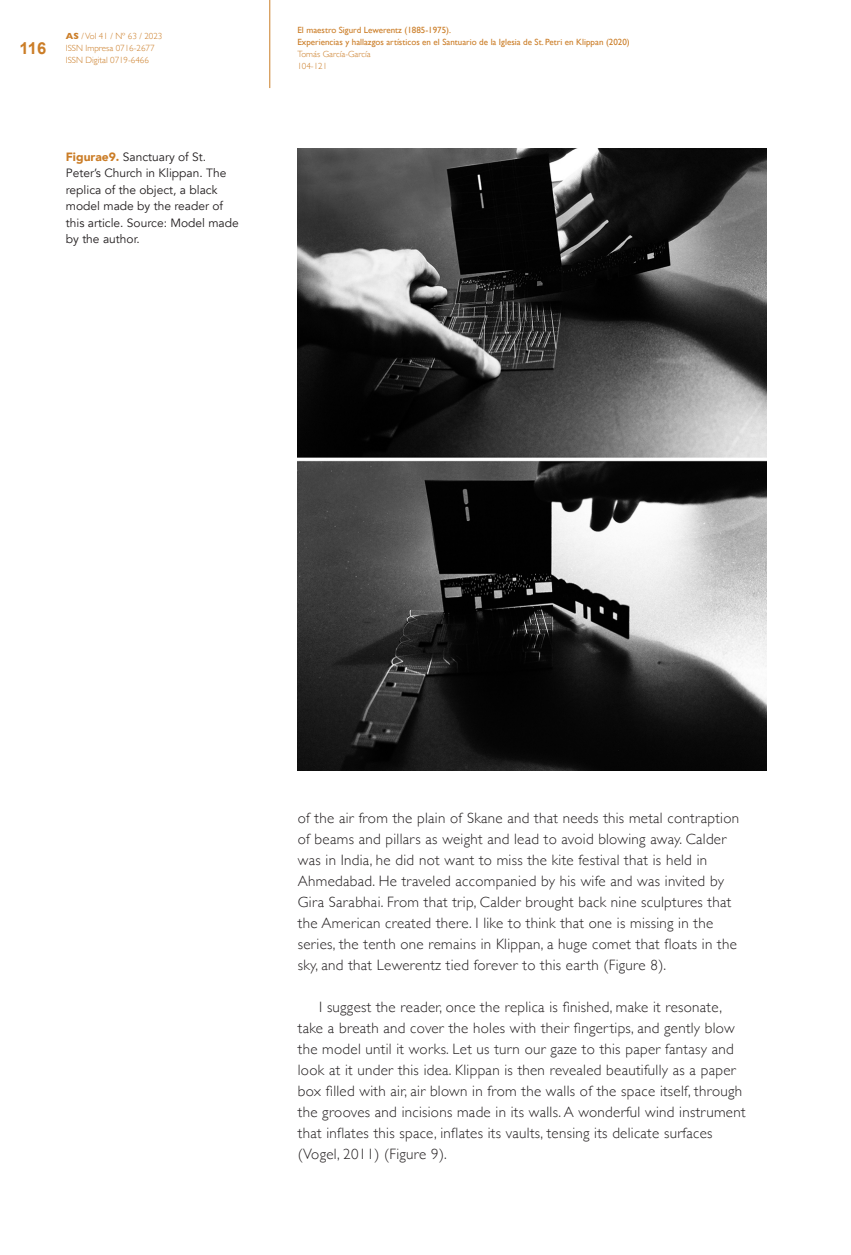
<style>
.page{position:relative;width:851px;height:1255px;background:#fff}
.page>*{position:absolute;margin:0;border:0;box-sizing:border-box;transform-origin:0 0}
.t1{font:700 16.5px "Arial";color:#cb7d27}
._04_cuerpo_texto{font:300 15px/21px "Gill Sans";letter-spacing:.02em;color:#231f20}
._08_notas_al_pie{font:12px/16.5px "Avenir";color:#231f20}
.t2{font:9px/12px "Gill Sans";color:#cb7d27}
.t3{font:300 9px/12px "Gill Sans";color:#cb7d27}
.s1{font-weight:700}
.s2{font-weight:900;color:#cb7d27}
</style>
<div class="page">
<hr style="left:269px;top:0;width:1px;height:88px;background:#cb7d27">
<img style="left:298px;top:149px;width:468px;height:621px">
<p class="t1" style="left:20px;top:37px;width:28px">116</p>
<p class="t3" style="left:66px;top:29px;width:98px"><span class="s1">AS</span> / Vol 41 / Nº 63 / 2023<br>ISSN Impresa 0716-2677<br>ISSN Digital 0719-6466</p>
<p class="_08_notas_al_pie" style="left:66px;top:149px;width:174px"><span class="s2">Figurae9.</span> Sanctuary of St.<br>Peter’s Church in Klippan. The replica of the object, a black model made by the reader of this article. Source: Model made by the author.</p>
<p class="t2" style="left:297px;top:24px;width:334px">El maestro Sigurd Lewerentz (1885-1975).<br>Experiencias y hallazgos artísticos en el Santuario de la Iglesia de St. Petri en Klippan (2020)</p>
<p class="t3" style="left:297px;top:47px;width:75px">Tomás García-García<br>104-121</p>
<p class="_04_cuerpo_texto" style="left:298px;top:806px;width:442px">of the air from the plain of Skane and that needs this metal contraption of beams and pillars as weight and lead to avoid blowing away. Calder was in India, he did not want to miss the kite festival that is held in Ahmedabad. He traveled accompanied by his wife and was invited by Gira Sarabhai. From that trip, Calder brought back nine sculptures that the American created there. I like to think that one is missing in the series, the tenth one remains in Klippan, a huge comet that floats in the sky, and that Lewerentz tied forever to this earth (Figure 8).</p>
<p class="_04_cuerpo_texto" style="left:298px;top:995px;width:449px;text-indent:21px">I suggest the reader, once the replica is finished, make it resonate, take a breath and cover the holes with their fingertips, and gently blow the model until it works. Let us turn our gaze to this paper fantasy and look at it under this idea. Klippan is then revealed beautifully as a paper box filled with air, air blown in from the walls of the space itself, through the grooves and incisions made in its walls. A wonderful wind instrument that inflates this space, inflates its vaults, tensing its delicate surfaces (Vogel, 2011) (Figure 9).</p>
</div>
